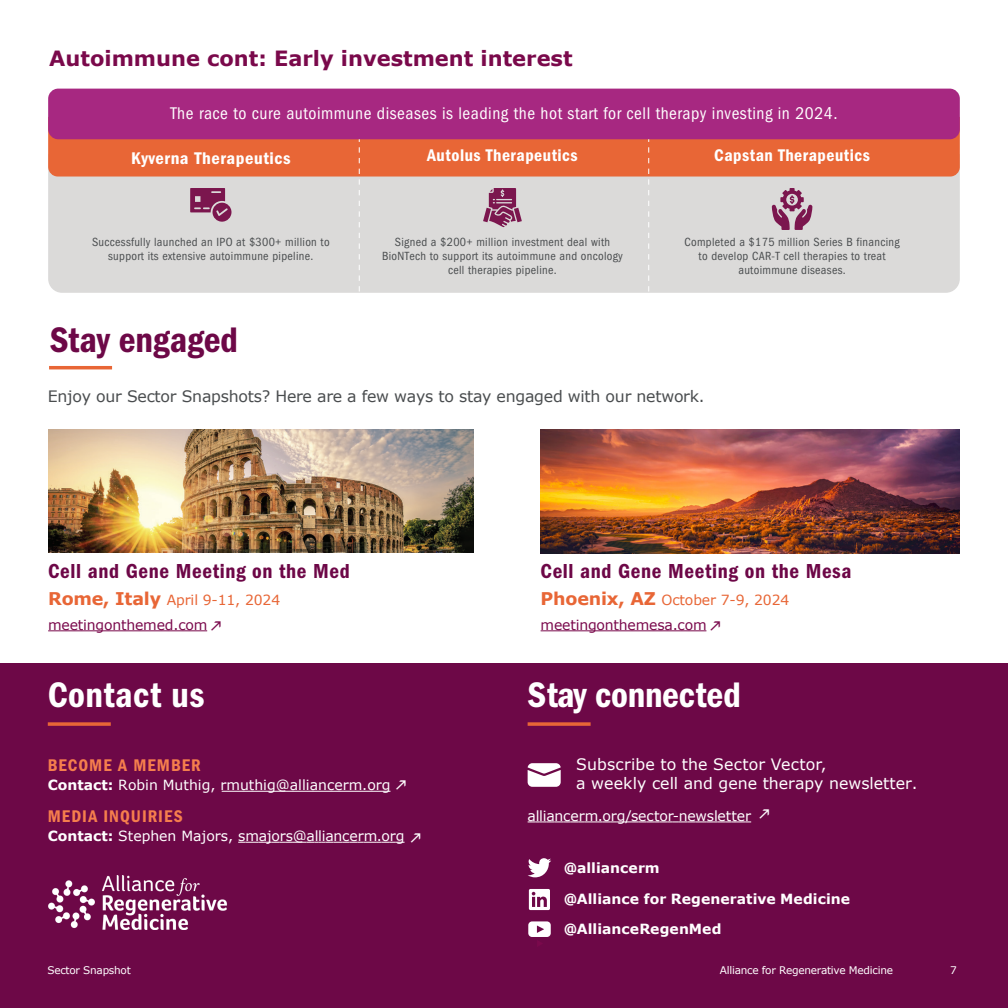
<style>
.page{position:relative;width:1008px;height:1008px;background:#fff}
.page>*{position:absolute;margin:0;border:0;box-sizing:border-box;transform-origin:0 0}
.t1{font:36.75px "ITC Franklin Gothic Std Dm Cd";letter-spacing:.005em;color:#fff}
.t2{font:36.75px "ITC Franklin Gothic Std Dm Cd";letter-spacing:-.005em;color:#6d0847}
.t3{font:21px "ITC Franklin Gothic Std Dm Cd";letter-spacing:.03em;color:#6d0747}
.t4{font:700 21px "Verdana";color:#7a094b}
.t5{font:condensed 17.5px "ITC Franklin Gothic Std";letter-spacing:.03em;color:#fff}
.t6{font:17.5px "ITC Franklin Gothic Std Dm Cd";letter-spacing:.03em;color:#fff}
.t7{font:17.5px "ITC Franklin Gothic Std Dm Cd";letter-spacing:.055em;color:#f57e4d}
.t8{font:17.5px "ITC Franklin Gothic Std Dm Cd";letter-spacing:.03em;color:#fff;scale:1.05 1}
.t9{font:15.75px "Verdana";letter-spacing:-.015em;color:#4a4d4f}
.t10{font:15.75px/18.9px "Verdana";color:#fff}
.t11{font:14px "Verdana";color:#fff}
.t12{font:14px/25px "Verdana";letter-spacing:-.015em;color:#7a094c}
.t13{font:700 14px/29.9px "Verdana";color:#fff}
.t14{font:14px "Verdana";letter-spacing:-.01em;color:#e86636}
.t15{font:condensed 12.25px/14px "ITC Franklin Gothic Std";letter-spacing:.025em;color:#4a4d4f;text-align:center}
.t16{font:10.5px "Verdana";letter-spacing:-.025em;color:#fff}
.s1{font-weight:700;font-size:17.5px}
.s2{font-weight:700}
.s3{font-weight:700;font-size:17.5px;color:#e86636}
.s4{color:#e86636}
</style>
<div class="page">
<div style="left:0;top:664px;width:1008px;height:344px;background:#6d0847"></div>
<svg style="left:528px;top:722px;width:63px;height:4px"></svg>
<svg style="left:528px;top:763px;width:33px;height:24px"></svg>
<svg style="left:528px;top:822px;width:223px;height:1px"></svg>
<svg style="left:528px;top:858px;width:23px;height:19px"></svg>
<svg style="left:529px;top:889px;width:21px;height:21px"></svg>
<svg style="left:528px;top:921px;width:23px;height:25px"></svg>
<svg style="left:48px;top:722px;width:63px;height:4px"></svg>
<svg style="left:238px;top:842px;width:167px;height:1px"></svg>
<img style="left:48px;top:875px;width:179px;height:55px">
<hr style="left:222px;top:791px;width:168px;height:1px;background:#fff">
<div style="left:48px;top:177px;width:912px;height:116px;background:#dbdad9"></div>
<div style="left:48px;top:132px;width:912px;height:45px;background:#e86636"></div>
<div style="left:48px;top:89px;width:912px;height:50px;background:#a72881;border-radius:10px"></div>
<svg style="left:359px;top:139px;width:1px;height:154px"></svg>
<svg style="left:648px;top:139px;width:1px;height:154px"></svg>
<svg style="left:190px;top:188px;width:41px;height:34px"></svg>
<svg style="left:483px;top:188px;width:39px;height:40px;background:#a56d8b"></svg>
<svg style="left:772px;top:188px;width:40px;height:42px;background:#ae7f98"></svg>
<hr style="left:48px;top:630px;width:159px;height:1px;background:#7a094c">
<hr style="left:49px;top:366px;width:63px;height:3px;background:#e86636">
<img style="left:49px;top:429px;width:424px;height:123px">
<img style="left:541px;top:429px;width:419px;height:124px">
<hr style="left:541px;top:630px;width:165px;height:1px;background:#7a094c">
<h2 class="t4" style="left:49px;top:44px;width:525px">Autoimmune cont: Early investment interest</h2>
<h3 class="t5" style="left:170px;top:104px;width:669px">The race to cure autoimmune diseases is leading the hot start for cell therapy investing in 2024.</h3>
<h3 class="t8" style="left:131px;top:148px;width:153px">Kyverna Therapeutics</h3>
<h3 class="t6" style="left:427px;top:146px;width:152px">Autolus Therapeutics</h3>
<h3 class="t6" style="left:714px;top:146px;width:157px">Capstan Therapeutics</h3>
<p class="t15" style="left:92px;top:235px;width:239px">Successfully launched an IPO at $300+ million to support its extensive autoimmune pipeline.</p>
<p class="t15" style="left:382px;top:235px;width:242px">Signed a $200+ million investment deal with<br>BioNTech to support its autoimmune and oncology cell therapies pipeline.</p>
<p class="t15" style="left:685px;top:235px;width:217px">Completed a $175 million Series B financing to develop CAR-T cell therapies to treat autoimmune diseases.</p>
<h1 class="t2" style="left:50px;top:318px;width:190px">Stay engaged</h1>
<p class="t9" style="left:48px;top:386px;width:658px">Enjoy our Sector Snapshots? Here are a few ways to stay engaged with our network.</p>
<h2 class="t3" style="left:48px;top:559px;width:303px">Cell and Gene Meeting on the Med</h2>
<p class="t14" style="left:48px;top:591px;width:234px"><span class="s1">Rome, Italy</span> April 9-11, 2024</p>
<p class="t12" style="left:48px;top:612px;width:161px">meetingonthemed.com</p>
<h1 class="t1" style="left:48px;top:674px;width:158px">Contact us</h1>
<h3 class="t7" style="left:48px;top:755px;width:154px">BECOME A MEMBER</h3>
<h3 class="t7" style="left:48px;top:806px;width:136px">MEDIA INQUIRIES</h3>
<p class="t11" style="left:48px;top:827px;width:358px"><span class="s2">Contact:</span> Stephen Majors, smajors@alliancerm.org</p>
<p class="t11" style="left:48px;top:776px;width:344px"><span class="s2">Contact:</span> Robin Muthig, rmuthig@alliancerm.org</p>
<h2 class="t3" style="left:541px;top:559px;width:312px">Cell and Gene Meeting on the Mesa</h2>
<p class="t12" style="left:541px;top:587px;width:250px"><span class="s3">Phoenix, AZ</span> <span class="s4">October 7-9, 2024 </span>meetingonthemesa.com</p>
<h1 class="t1" style="left:528px;top:674px;width:215px">Stay connected</h1>
<p class="t10" style="left:576px;top:755px;width:343px">Subscribe to the Sector Vector,<br>a weekly cell and gene therapy newsletter.</p>
<p class="t11" style="left:528px;top:807px;width:225px">alliancerm.org/sector-newsletter</p>
<p class="t13" style="left:564px;top:853px;width:98px">@alliancerm</p>
<p class="t13" style="left:564px;top:884px;width:288px">@Alliance for Regenerative Medicine @AllianceRegenMed</p>
<p class="t16" style="left:47px;top:963px;width:85px">Sector Snapshot</p>
<p class="t16" style="left:720px;top:963px;width:175px">Alliance for Regenerative Medicine</p>
<p class="t16" style="left:950px;top:963px;width:8px">7</p>
</div>
